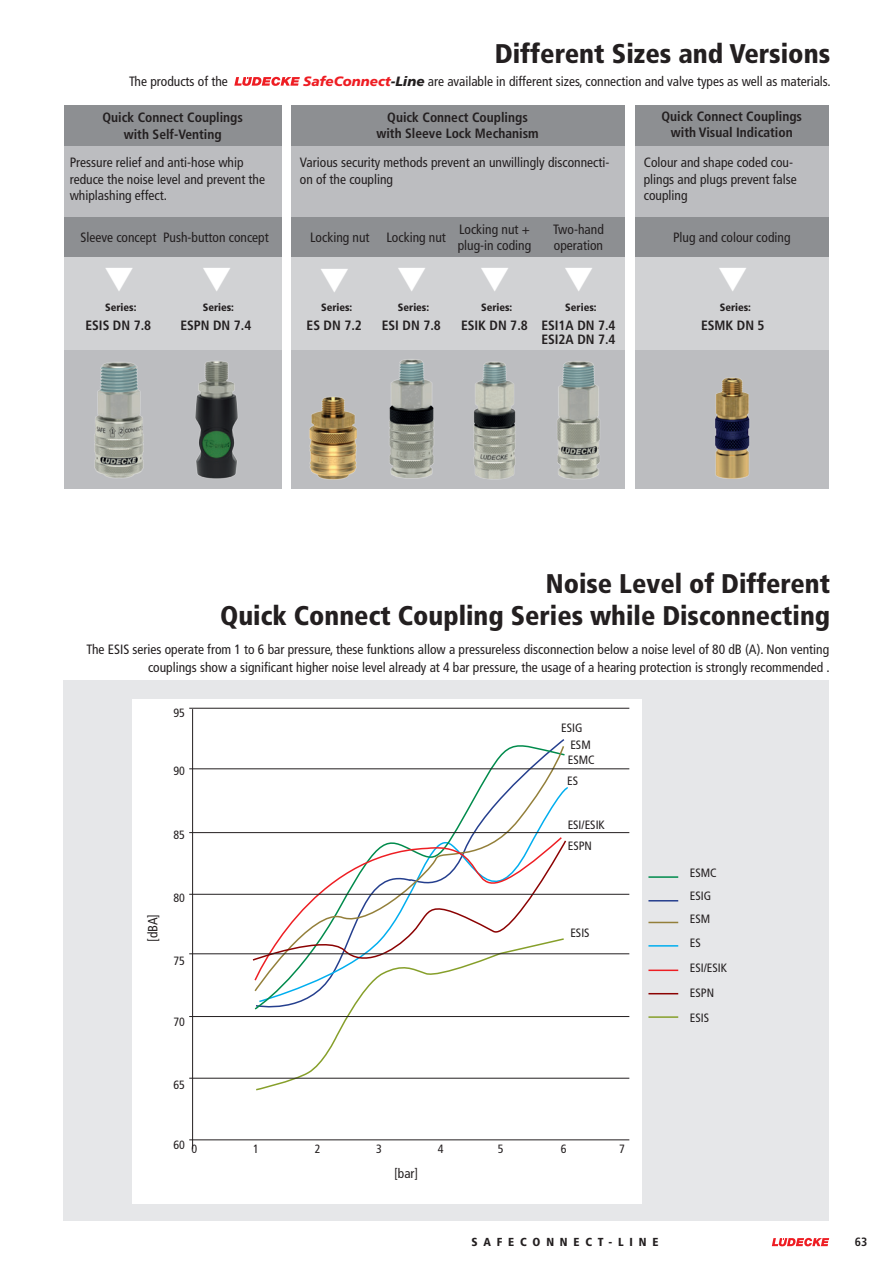
<style>
.page{position:relative;width:893px;height:1263px;background:#fff}
.page>*{position:absolute;margin:0;border:0;box-sizing:border-box;transform-origin:0 0}
.t1{font:33.6px "Zapf Dingbats ITC";color:#fff}
.HEADLINE{font:900 condensed 27px "Frutiger";color:#231f20}
.t2{font:condensed 13.5px/16.2px "Frutiger";color:#231f20}
.t3{font:700 condensed 13.5px "Frutiger";color:#231f20}
.t4{font:condensed 13.35px "Frutiger";color:#231f20}
.t5{font:condensed 12.15px "Frutiger";color:#231f20}
.TABELLE_8__regular{font:condensed 12px "Frutiger";color:#231f20}
.t6{font:700 condensed 12px "Frutiger";color:#231f20}
.URe{font:900 condensed 11.7px "Frutiger";letter-spacing:.5em;color:#231f20}
.Intro_3{font:900 condensed 10.5px "Frutiger";color:#231f20}
.s1{font-family:"Frutiger CE";font-weight:900;font-style:italic;font-stretch:normal;color:#ee1d23}
.s2{font-family:"Frutiger CE";font-weight:900;font-style:italic;font-stretch:normal}
</style>
<div class="page">
<div style="left:64px;top:105px;width:218px;height:42px;background:#8d8f92"></div>
<div style="left:64px;top:215px;width:218px;height:42px;background:#8d8f92"></div>
<div style="left:64px;top:146px;width:218px;height:71px;background:#bcbdc0"></div>
<div style="left:64px;top:349px;width:218px;height:139px;background:#bcbdc0"></div>
<div style="left:291px;top:349px;width:334px;height:139px;background:#bcbdc0"></div>
<div style="left:636px;top:349px;width:193px;height:139px;background:#bcbdc0"></div>
<div style="left:64px;top:257px;width:218px;height:93px;background:#d1d2d4"></div>
<div style="left:291px;top:257px;width:334px;height:93px;background:#d1d2d4"></div>
<div style="left:636px;top:257px;width:193px;height:93px;background:#d1d2d4"></div>
<div style="left:636px;top:105px;width:193px;height:42px;background:#8d8f92"></div>
<div style="left:636px;top:215px;width:193px;height:42px;background:#8d8f92"></div>
<div style="left:636px;top:146px;width:193px;height:71px;background:#bcbdc0"></div>
<div style="left:291px;top:105px;width:334px;height:42px;background:#8d8f92"></div>
<div style="left:291px;top:215px;width:334px;height:42px;background:#8d8f92"></div>
<div style="left:291px;top:146px;width:334px;height:71px;background:#bcbdc0"></div>
<svg style="left:772px;top:1238px;width:57px;height:8px"></svg>
<div style="left:64px;top:680px;width:765px;height:540px;background:#e6e7e9"></div>
<div style="left:132px;top:699px;width:509px;height:504px;background:#fff"></div>
<svg style="left:255px;top:1015px;width:310px;height:76px"></svg>
<svg style="left:254px;top:739px;width:312px;height:271px"></svg>
<svg style="left:254px;top:745px;width:311px;height:247px"></svg>
<svg style="left:251px;top:836px;width:316px;height:146px"></svg>
<hr style="left:192px;top:709px;width:1px;height:440px;background:#231f20">
<hr style="left:189px;top:768px;width:440px;height:1px;background:#231f20">
<hr style="left:189px;top:708px;width:440px;height:1px;background:#231f20">
<hr style="left:189px;top:832px;width:440px;height:1px;background:#231f20">
<hr style="left:189px;top:894px;width:440px;height:1px;background:#231f20">
<hr style="left:189px;top:953px;width:440px;height:1px;background:#231f20">
<hr style="left:189px;top:1016px;width:440px;height:1px;background:#231f20">
<hr style="left:189px;top:1078px;width:440px;height:1px;background:#231f20">
<hr style="left:189px;top:1139px;width:440px;height:1px;background:#231f20">
<hr style="left:648px;top:876px;width:30px;height:2px;background:#008b4c">
<hr style="left:648px;top:900px;width:30px;height:1px;background:#253f8e">
<hr style="left:648px;top:922px;width:30px;height:1px;background:#937f3a">
<hr style="left:648px;top:945px;width:30px;height:1px;background:#00aeef">
<hr style="left:648px;top:969px;width:30px;height:2px;background:#ee1e23">
<hr style="left:648px;top:993px;width:30px;height:1px;background:#8b0202">
<hr style="left:648px;top:1016px;width:30px;height:2px;background:#869f2a">
<img style="left:715px;top:378px;width:35px;height:100px">
<img style="left:389px;top:359px;width:45px;height:120px">
<img style="left:309px;top:396px;width:48px;height:84px">
<img style="left:557px;top:361px;width:43px;height:119px">
<img style="left:94px;top:362px;width:50px;height:116px">
<img style="left:195px;top:361px;width:43px;height:118px">
<img style="left:473px;top:361px;width:43px;height:119px">
<svg style="left:234px;top:77px;width:66px;height:9px"></svg>
<p class="HEADLINE" style="left:495px;top:37px;width:337px">Different Sizes and Versions</p>
<p class="t2" style="left:129px;top:73px;width:100px">The products of the</p>
<p class="t2" style="left:303px;top:73px;width:529px"><span class="s1">SafeConnect</span><span class="s2">-Line</span> are available in different sizes, connection and valve types as well as materials.</p>
<p class="t3" style="left:102px;top:110px;width:142px">Quick Connect Couplings</p>
<p class="t3" style="left:124px;top:126px;width:99px">with Self-Venting</p>
<p class="t2" style="left:70px;top:155px;width:197px">Pressure relief and anti-hose whip reduce the noise level and prevent the whiplashing effect.</p>
<p class="t3" style="left:387px;top:109px;width:142px">Quick Connect Couplings</p>
<p class="t3" style="left:376px;top:125px;width:164px">with Sleeve Lock Mechanism</p>
<p class="t2" style="left:300px;top:155px;width:311px">Various security methods prevent an unwillingly disconnecti&shy;on of the coupling</p>
<p class="t3" style="left:661px;top:108px;width:142px">Quick Connect Couplings</p>
<p class="t3" style="left:671px;top:125px;width:123px">with Visual Indication</p>
<p class="t2" style="left:644px;top:155px;width:154px">Colour and shape coded cou&shy;plings and plugs prevent false coupling</p>
<p class="t2" style="left:80px;top:230px;width:77px">Sleeve concept</p>
<p class="t2" style="left:163px;top:230px;width:107px">Push-button concept</p>
<p class="t2" style="left:310px;top:230px;width:61px">Locking nut</p>
<p class="t2" style="left:386px;top:230px;width:61px">Locking nut</p>
<p class="t2" style="left:553px;top:222px;width:52px">Two-hand operation</p>
<p class="t2" style="left:673px;top:230px;width:119px">Plug and colour coding</p>
<p class="t2" style="left:458px;top:222px;width:75px">Locking nut + plug-in coding</p>
<p class="t1" style="left:320px;top:264px;width:142px">▼▼▼▼</p>
<p class="Intro_3" style="left:105px;top:301px;width:33px">Series:</p>
<p class="Intro_3" style="left:203px;top:301px;width:33px">Series:</p>
<p class="Intro_3" style="left:321px;top:301px;width:33px">Series:</p>
<p class="Intro_3" style="left:398px;top:301px;width:33px">Series:</p>
<p class="Intro_3" style="left:565px;top:301px;width:33px">Series:</p>
<p class="Intro_3" style="left:720px;top:301px;width:33px">Series:</p>
<p class="Intro_3" style="left:481px;top:301px;width:33px">Series:</p>
<p class="t3" style="left:85px;top:317px;width:67px">ESIS DN 7.8</p>
<p class="t3" style="left:180px;top:317px;width:73px">ESPN DN 7.4</p>
<p class="t3" style="left:307px;top:317px;width:57px">ES DN 7.2</p>
<p class="t3" style="left:382px;top:317px;width:61px">ESI DN 7.8</p>
<p class="t3" style="left:541px;top:317px;width:76px">ESI1A DN 7.4</p>
<p class="t3" style="left:541px;top:331px;width:76px">ESI2A DN 7.4</p>
<p class="t3" style="left:461px;top:317px;width:68px">ESIK DN 7.8</p>
<p class="t3" style="left:701px;top:317px;width:65px">ESMK DN 5</p>
<p class="HEADLINE" style="left:546px;top:567px;width:286px">Noise Level of Different</p>
<p class="HEADLINE" style="left:220px;top:600px;width:612px">Quick Connect Coupling Series while Disconnecting</p>
<p class="t2" style="left:87px;top:641px;width:745px;line-height:17.5px;text-align:right">The ESIS series operate from 1 to 6 bar pressure, these funktions allow a pressureless disconnection below a noise level of 80 dB (A). Non venting couplings show a significant higher noise level already at 4 bar pressure, the usage of a hearing protection is strongly recommended .</p>
<p class="TABELLE_8__regular" style="left:173px;top:705px;width:13px">95</p>
<p class="TABELLE_8__regular" style="left:173px;top:764px;width:13px">90</p>
<p class="TABELLE_8__regular" style="left:173px;top:828px;width:13px">85</p>
<p class="t4" style="left:145px;top:942px;width:30px;rotate:-90deg">[dBA]</p>
<p class="TABELLE_8__regular" style="left:173px;top:891px;width:13px">80</p>
<p class="TABELLE_8__regular" style="left:173px;top:954px;width:13px">75</p>
<p class="TABELLE_8__regular" style="left:173px;top:1014px;width:13px">70</p>
<p class="t5" style="left:561px;top:721px;width:23px">ESIG</p>
<p class="t5" style="left:570px;top:738px;width:22px">ESM</p>
<p class="t5" style="left:568px;top:753px;width:28px">ESMC</p>
<p class="t5" style="left:567px;top:773px;width:12px">ES</p>
<p class="t5" style="left:568px;top:817px;width:39px">ESI/ESIK</p>
<p class="t5" style="left:568px;top:838px;width:26px">ESPN</p>
<p class="t5" style="left:570px;top:926px;width:21px">ESIS</p>
<p class="TABELLE_8__regular" style="left:173px;top:1078px;width:13px">65</p>
<p class="TABELLE_8__regular" style="left:173px;top:1138px;width:13px">60</p>
<p class="TABELLE_8__regular" style="left:191px;top:1142px;width:7px">0</p>
<p class="TABELLE_8__regular" style="left:253px;top:1142px;width:7px">1</p>
<p class="TABELLE_8__regular" style="left:315px;top:1142px;width:7px">2</p>
<p class="TABELLE_8__regular" style="left:376px;top:1142px;width:7px">3</p>
<p class="TABELLE_8__regular" style="left:438px;top:1142px;width:7px">4</p>
<p class="TABELLE_8__regular" style="left:498px;top:1142px;width:7px">5</p>
<p class="TABELLE_8__regular" style="left:561px;top:1142px;width:7px">6</p>
<p class="TABELLE_8__regular" style="left:619px;top:1142px;width:7px">7</p>
<p class="t4" style="left:394px;top:1165px;width:26px">[bar]</p>
<p class="URe" style="left:471px;top:1235px;width:188px">SAFECONNECT-LINE</p>
<p class="t5" style="left:690px;top:865px;width:28px">ESMC</p>
<p class="t5" style="left:690px;top:889px;width:23px">ESIG</p>
<p class="t5" style="left:690px;top:912px;width:22px">ESM</p>
<p class="t5" style="left:690px;top:935px;width:12px">ES</p>
<p class="t5" style="left:690px;top:961px;width:39px">ESI/ESIK</p>
<p class="t5" style="left:690px;top:986px;width:26px">ESPN</p>
<p class="t5" style="left:690px;top:1011px;width:21px">ESIS</p>
<p class="t6" style="left:855px;top:1235px;width:14px">63</p>
</div>
